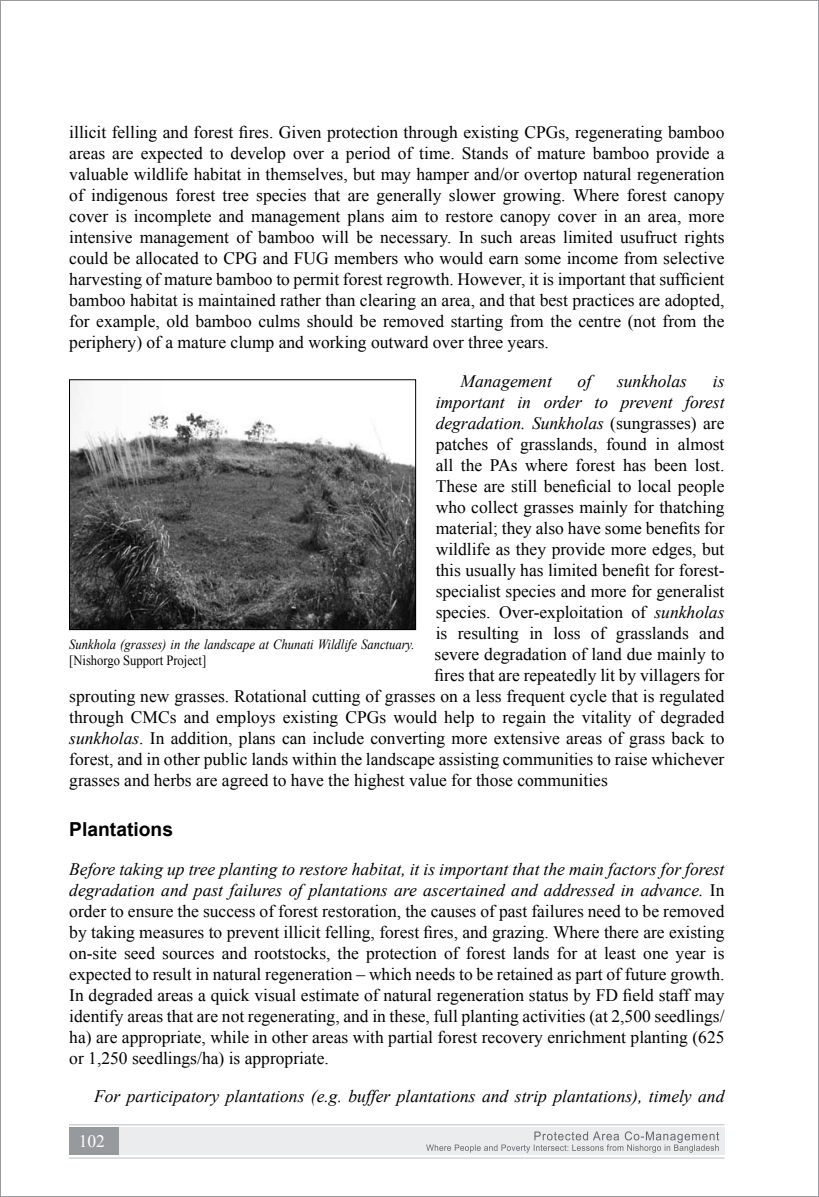
<style>
.page{position:relative;width:819px;height:1197px;background:#fff}
.page>*{position:absolute;margin:0;border:0;box-sizing:border-box;transform-origin:0 0}
.t1{font:700 19.25px "Arial";color:#000}
.t2{font:17.5px/21px "Times New Roman";color:#000;text-align:justify}
.t3{font:italic 17.5px "Times New Roman";color:#000}
.t4{font:17.5px "Times New Roman";color:#fff}
.t5{font:italic 14px "Times New Roman";color:#000;scale:.9 1}
.t6{font:14px "Times New Roman";color:#000;scale:.9 1}
.s1{font-style:normal}
.s2{font-style:italic}
</style>
<div class="page">
<div style="left:69px;top:1128px;width:655px;height:27px;background:#ebeced"></div>
<div style="left:69px;top:1128px;width:49px;height:27px;background:#979a9c"></div>
<svg style="left:426px;top:1131px;width:293px;height:22px"></svg>
<hr style="left:69px;top:1158px;width:656px;height:1px;background:#bcbdc0">
<hr style="left:69px;top:1124px;width:655px;height:1px;background:#bcbdc0">
<img style="left:71px;top:382px;width:343px;height:246px">
<div style="left:69px;top:380px;width:347px;height:250px;border:1px solid #000"></div>
<p class="t2" style="left:69px;top:122px;width:657px">illicit felling and forest fires. Given protection through existing CPGs, regenerating bamboo areas are expected to develop over a period of time. Stands of mature bamboo provide a valuable wildlife habitat in themselves, but may hamper and/or overtop natural regeneration of indigenous forest tree species that are generally slower growing. Where forest canopy cover is incomplete and management plans aim to restore canopy cover in an area, more intensive management of bamboo will be necessary. In such areas limited usufruct rights could be allocated to CPG and FUG members who would earn some income from selective harvesting of mature bamboo to permit forest regrowth. However, it is important that sufficient bamboo habitat is maintained rather than clearing an area, and that best practices are adopted, for example, old bamboo culms should be removed starting from the centre (not from the periphery) of a mature clump and working outward over three years.</p>
<p class="t3" style="left:461px;top:369px;width:93px">Management</p>
<p class="t3" style="left:578px;top:369px;width:15px">of</p>
<p class="t3" style="left:617px;top:369px;width:72px">sunkholas</p>
<p class="t3" style="left:713px;top:369px;width:13px">is</p>
<p class="t3" style="left:436px;top:390px;width:290px">important in order to prevent forest</p>
<p class="t3" style="left:436px;top:411px;width:290px">degradation. Sunkholas <span class="s1">(sungrasses) are</span></p>
<p class="t2" style="left:436px;top:433px;width:290px">patches of grasslands, found in almost</p>
<p class="t2" style="left:436px;top:454px;width:290px">all the PAs where forest has been lost.</p>
<p class="t2" style="left:436px;top:475px;width:290px">These are still beneficial to local people</p>
<p class="t2" style="left:436px;top:496px;width:290px">who collect grasses mainly for thatching</p>
<p class="t2" style="left:436px;top:517px;width:290px">material; they also have some benefits for</p>
<p class="t2" style="left:436px;top:538px;width:290px">wildlife as they provide more edges, but</p>
<p class="t2" style="left:436px;top:559px;width:290px">this usually has limited benefit for forest-</p>
<p class="t2" style="left:436px;top:580px;width:290px">specialist species and more for generalist</p>
<p class="t2" style="left:436px;top:601px;width:290px">species. Over-exploitation of <span class="s2">sunkholas</span></p>
<p class="t2" style="left:436px;top:622px;width:290px">is resulting in loss of grasslands and</p>
<p class="t2" style="left:435px;top:643px;width:291px">severe degradation of land due mainly to</p>
<p class="t2" style="left:435px;top:664px;width:291px">fires that are repeatedly lit by villagers for</p>
<p class="t2" style="left:69px;top:685px;width:657px">sprouting new grasses. Rotational cutting of grasses on a less frequent cycle that is regulated</p>
<p class="t2" style="left:69px;top:706px;width:657px">through CMCs and employs existing CPGs would help to regain the vitality of degraded</p>
<p class="t2" style="left:69px;top:727px;width:657px"><span class="s2">sunkholas</span>. In addition, plans can include converting more extensive areas of grass back to</p>
<p class="t2" style="left:69px;top:748px;width:657px">forest, and in other public lands within the landscape assisting communities to raise whichever</p>
<p class="t2" style="left:69px;top:769px;width:540px">grasses and herbs are agreed to have the highest value for those communities</p>
<p class="t1" style="left:69px;top:817px;width:105px">Plantations</p>
<p class="t2" style="left:69px;top:858px;width:657px"><span class="s2">Before taking up tree planting to restore habitat, it is important that the main factors for forest degradation and past failures of plantations are ascertained and addressed in advance.</span> In order to ensure the success of forest restoration, the causes of past failures need to be removed by taking measures to prevent illicit felling, forest fires, and grazing. Where there are existing on-site seed sources and rootstocks, the protection of forest lands for at least one year is expected to result in natural regeneration – which needs to be retained as part of future growth.<br>In degraded areas a quick visual estimate of natural regeneration status by FD field staff may identify areas that are not regenerating, and in these, full planting activities (at 2,500 seedlings/ ha) are appropriate, while in other areas with partial forest recovery enrichment planting (625 or 1,250 seedlings/ha) is appropriate.</p>
<p class="t3" style="left:94px;top:1085px;width:632px">For participatory plantations (e.g. buffer plantations and strip plantations), timely and</p>
<p class="t5" style="left:69px;top:634px;width:385px">Sunkhola (grasses) in the landscape at Chunati Wildlife Sanctuary.</p>
<p class="t6" style="left:69px;top:651px;width:154px">[Nishorgo Support Project]</p>
<p class="t4" style="left:79px;top:1129px;width:28px">102</p>
</div>
